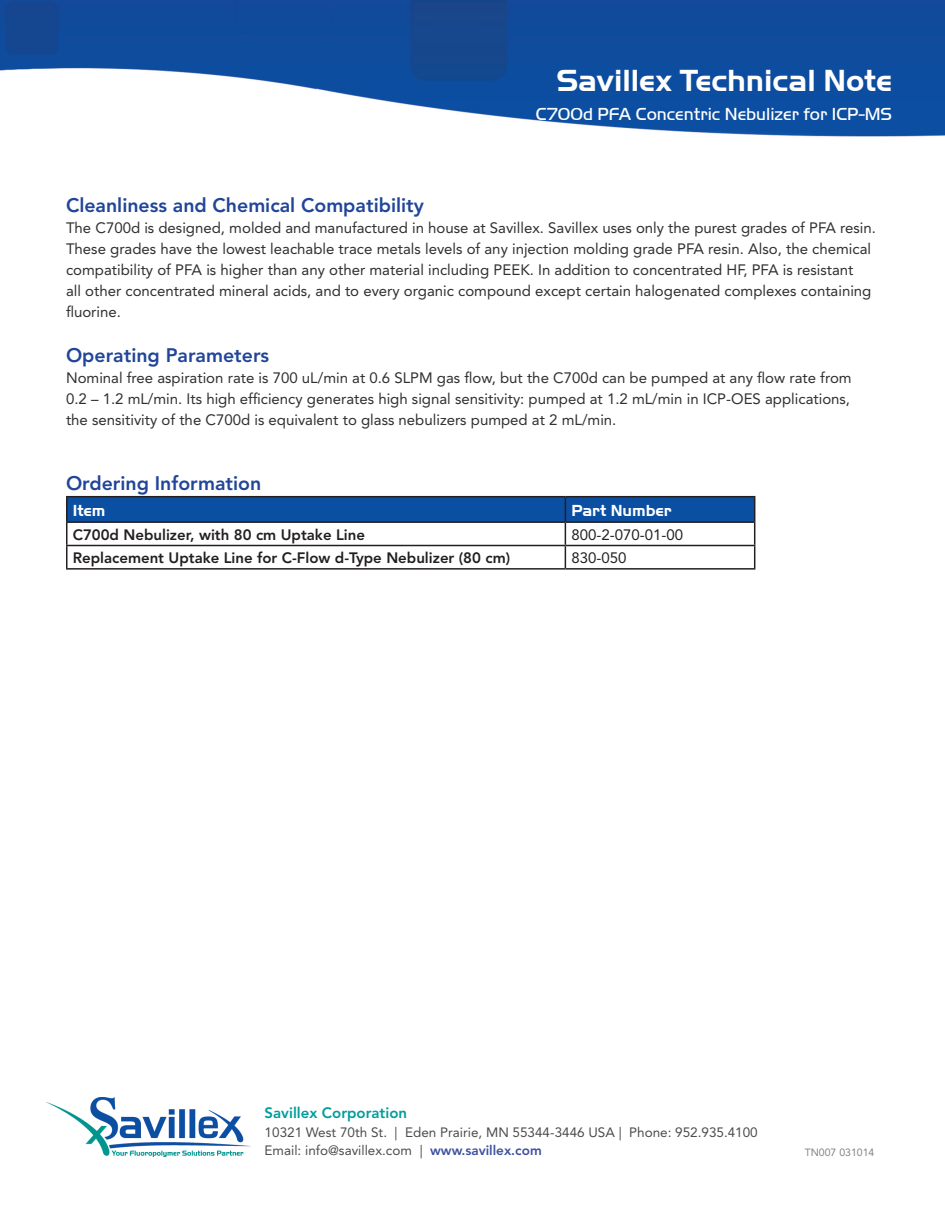
<style>
.page{position:relative;width:945px;height:1215px;background:#fff}
.page>*{position:absolute;margin:0;border:0;box-sizing:border-box;transform-origin:0 0}
.t1{font:700 31.5px "Handel Got D";color:#fff}
.t2{font:800 19.5px "Avenir LT Std";color:#214599}
.t3{font:300 18px "Handel Got D";color:#fff}
.t4{font:700 16.5px "Handel Got D";color:#fff}
.t5{font:15px/21px "Avenir LT Std";color:#312f30}
.t6{font:800 15px "Avenir LT Std";color:#231f20}
.t7{font:15px "Avenir LT Std";color:#231f20}
.t8{font:800 15px "Avenir LT Std";color:#009d9c}
.t9{font:13.5px/18px "Avenir LT Std";color:#4b4c4d}
.t10{font:10.5px "Avenir LT Std";color:#808285}
.s1{font-weight:800;color:#3d529f}
</style>
<div class="page">
<img style="left:0;top:0;width:945px;height:1103px">
<img style="left:47px;top:1098px;width:203px;height:58px">
<hr style="left:66px;top:496px;width:499px;height:1px;background:#231f20">
<hr style="left:66px;top:497px;width:2px;height:24px;background:#231f20">
<hr style="left:565px;top:496px;width:190px;height:1px;background:#231f20">
<hr style="left:66px;top:521px;width:499px;height:2px;background:#231f20">
<hr style="left:66px;top:523px;width:2px;height:22px;background:#231f20">
<hr style="left:66px;top:545px;width:499px;height:1px;background:#231f20">
<hr style="left:66px;top:546px;width:2px;height:22px;background:#231f20">
<svg style="left:67px;top:497px;width:688px;height:71px"></svg>
<hr style="left:66px;top:568px;width:499px;height:2px;background:#231f20">
<hr style="left:565px;top:568px;width:190px;height:2px;background:#231f20">
<h1 class="t1" style="left:556px;top:63px;width:337px">Savillex Technical Note</h1>
<p class="t3" style="left:536px;top:104px;width:358px">C700d PFA Concentric Nebulizer for ICP-MS</p>
<h2 class="t2" style="left:66px;top:194px;width:359px">Cleanliness and Chemical Compatibility</h2>
<p class="t5" style="left:66px;top:218px;width:812px">The C700d is designed, molded and manufactured in house at Savillex. Savillex uses only the purest grades of PFA resin.<br>These grades have the lowest leachable trace metals levels of any injection molding grade PFA resin. Also, the chemical compatibility of PFA is higher than any other material including PEEK. In addition to concentrated HF, PFA is resistant<br>all other concentrated mineral acids, and to every organic compound except certain halogenated complexes containing fluorine.</p>
<h2 class="t2" style="left:66px;top:343px;width:205px">Operating Parameters</h2>
<p class="t5" style="left:66px;top:367px;width:787px;text-align:justify">Nominal free aspiration rate is 700 uL/min at 0.6 SLPM gas flow, but the C700d can be pumped at any flow rate from 0.2 – 1.2 mL/min. Its high efficiency generates high signal sensitivity: pumped at 1.2 mL/min in ICP-OES applications, the sensitivity of the C700d is equivalent to glass nebulizers pumped at 2 mL/min.</p>
<h2 class="t2" style="left:66px;top:472px;width:197px">Ordering Information</h2>
<p class="t4" style="left:73px;top:501px;width:34px">Item</p>
<p class="t4" style="left:571px;top:501px;width:102px">Part Number</p>
<p class="t6" style="left:73px;top:525px;width:294px">C700d Nebulizer, with 80 cm Uptake Line</p>
<p class="t7" style="left:571px;top:526px;width:113px">800-2-070-01-00</p>
<p class="t6" style="left:73px;top:549px;width:439px">Replacement Uptake Line for C-Flow d-Type Nebulizer (80 cm)</p>
<p class="t7" style="left:571px;top:549px;width:57px">830-050</p>
<p class="t8" style="left:265px;top:1104px;width:144px">Savillex Corporation</p>
<p class="t9" style="left:265px;top:1124px;width:495px">10321 West 70th St. | Eden Prairie, MN 55344-3446 USA | Phone: 952.935.4100<br>Email: info@savillex.com | <span class="s1">www.savillex.com</span></p>
<p class="t10" style="left:805px;top:1146px;width:71px">TN007 031014</p>
</div>
